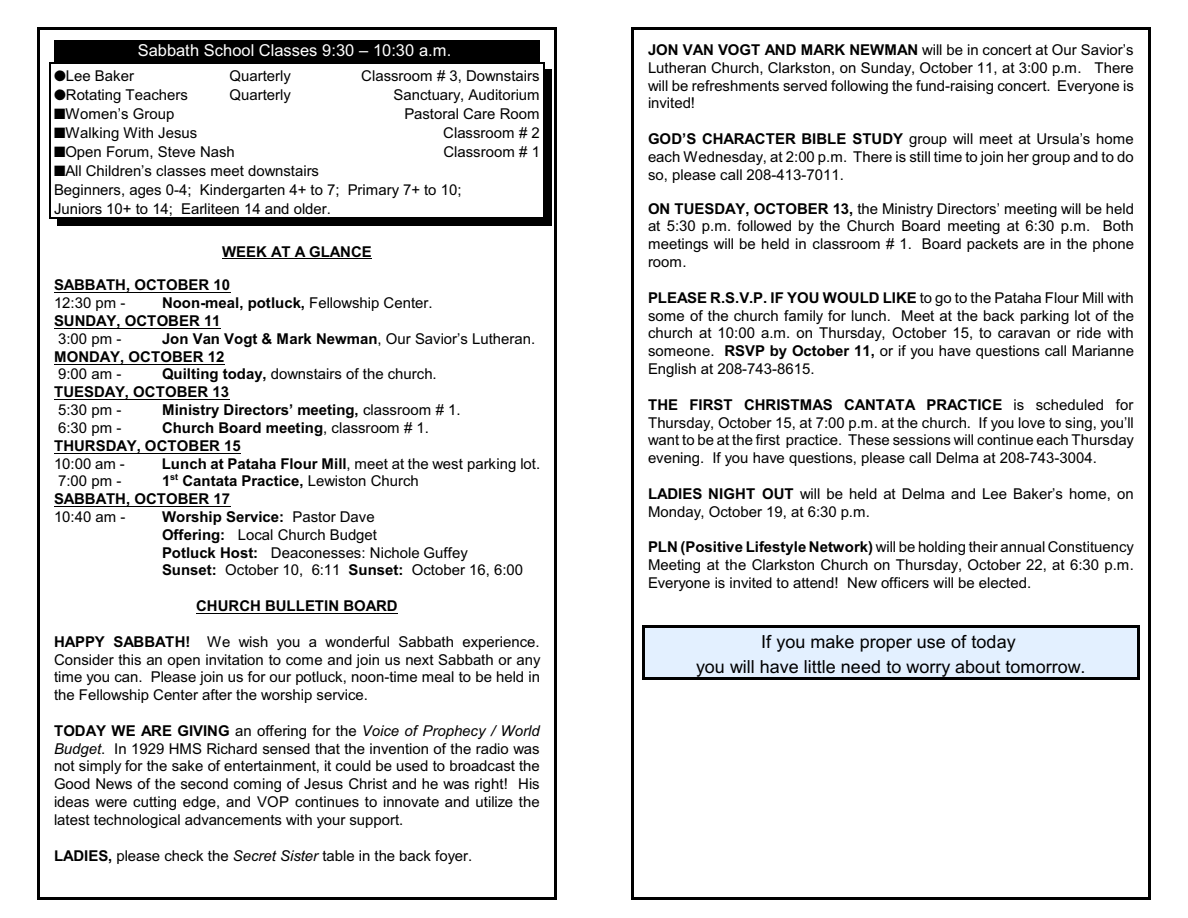
<style>
.page{position:relative;width:1188px;height:918px;background:#fff}
.page>*{position:absolute;margin:0;border:0;box-sizing:border-box;transform-origin:0 0}
.t1{font:18px/24.5px "Arial";color:#000;text-align:center}
.t2{font:16.5px "Arial";color:#fff}
.t3{font:15px/17.9px "Arial";color:#000;text-align:justify}
.t4{font:700 15px/17.9px "Arial";color:#000}
.t5{font:700 9px "Arial";color:#000}
.s1{font-weight:400}
.s2{font-weight:700}
.s3{font-style:italic}
</style>
<div class="page">
<hr style="left:38px;top:27px;width:2px;height:873px;background:#000">
<hr style="left:554px;top:27px;width:2px;height:873px;background:#000">
<hr style="left:38px;top:27px;width:518px;height:3px;background:#000">
<hr style="left:38px;top:897px;width:518px;height:3px;background:#000">
<hr style="left:632px;top:27px;width:2px;height:873px;background:#000">
<hr style="left:1148px;top:27px;width:2px;height:873px;background:#000">
<hr style="left:632px;top:27px;width:518px;height:3px;background:#000">
<hr style="left:632px;top:897px;width:518px;height:3px;background:#000">
<div style="left:54px;top:40px;width:486px;height:22px;background:#000"></div>
<hr style="left:50px;top:62px;width:494px;height:1px;background:#000">
<div style="left:544px;top:70px;width:8px;height:15px;background:#000"></div>
<div style="left:544px;top:85px;width:8px;height:19px;background:#000"></div>
<div style="left:544px;top:104px;width:8px;height:19px;background:#000"></div>
<div style="left:544px;top:123px;width:8px;height:19px;background:#000"></div>
<div style="left:544px;top:142px;width:8px;height:19px;background:#000"></div>
<div style="left:544px;top:161px;width:8px;height:19px;background:#000"></div>
<div style="left:544px;top:180px;width:8px;height:19px;background:#000"></div>
<svg style="left:543px;top:63px;width:1px;height:154px"></svg>
<hr style="left:50px;top:217px;width:494px;height:1px;background:#000">
<div style="left:544px;top:199px;width:8px;height:27px;background:#000"></div>
<div style="left:57px;top:219px;width:495px;height:7px;background:#000"></div>
<hr style="left:222px;top:259px;width:150px;height:1px;background:#000">
<hr style="left:54px;top:292px;width:176px;height:1px;background:#000">
<hr style="left:54px;top:328px;width:167px;height:1px;background:#000">
<hr style="left:54px;top:364px;width:170px;height:1px;background:#000">
<hr style="left:54px;top:399px;width:175px;height:1px;background:#000">
<hr style="left:54px;top:453px;width:187px;height:1px;background:#000">
<hr style="left:54px;top:506px;width:176px;height:1px;background:#000">
<hr style="left:196px;top:613px;width:202px;height:1px;background:#000">
<div style="left:642px;top:625px;width:498px;height:30px;background:#e3f0ff"></div>
<hr style="left:642px;top:625px;width:3px;height:33px;background:#000">
<hr style="left:1137px;top:625px;width:3px;height:33px;background:#000">
<hr style="left:642px;top:625px;width:498px;height:3px;background:#000">
<div style="left:642px;top:656px;width:498px;height:24px;background:#e3f0ff"></div>
<hr style="left:642px;top:653px;width:3px;height:27px;background:#000">
<hr style="left:1137px;top:653px;width:3px;height:27px;background:#000">
<hr style="left:642px;top:677px;width:498px;height:3px;background:#000">
<svg style="left:50px;top:63px;width:15px;height:154px"></svg>
<p class="t2" style="left:138px;top:44px;width:315px">Sabbath School Classes 9:30 – 10:30 a.m.</p>
<p class="t3" style="left:66px;top:68px;width:70px">Lee Baker</p>
<p class="t3" style="left:230px;top:68px;width:63px">Quarterly</p>
<p class="t3" style="left:361px;top:68px;width:180px">Classroom # 3, Downstairs</p>
<p class="t3" style="left:66px;top:87px;width:124px">Rotating Teachers</p>
<p class="t3" style="left:230px;top:87px;width:63px">Quarterly</p>
<p class="t3" style="left:393px;top:87px;width:148px">Sanctuary, Auditorium</p>
<p class="t3" style="left:65px;top:106px;width:110px">Women’s Group</p>
<p class="t3" style="left:404px;top:106px;width:137px">Pastoral Care Room</p>
<p class="t3" style="left:65px;top:125px;width:133px">Walking With Jesus</p>
<p class="t3" style="left:443px;top:125px;width:98px">Classroom # 2</p>
<p class="t3" style="left:65px;top:144px;width:171px">Open Forum, Steve Nash</p>
<p class="t3" style="left:443px;top:144px;width:98px">Classroom # 1</p>
<p class="t3" style="left:54px;top:162px;width:409px;line-height:19px;text-align:left;text-indent:11px">All Children’s classes meet downstairs<br>Beginners, ages 0-4; Kindergarten 4+ to 7; Primary 7+ to 10;<br>Juniors 10+ to 14; Earliteen 14 and older.</p>
<p class="t4" style="left:222px;top:244px;width:151px">WEEK AT A GLANCE</p>
<p class="t4" style="left:54px;top:278px;width:178px">SABBATH, OCTOBER 10</p>
<p class="t3" style="left:54px;top:295px;width:73px">12:30 pm -</p>
<p class="t4" style="left:54px;top:295px;width:380px;text-indent:108px">Noon-meal, potluck, <span class="s1">Fellowship Center.<br></span>SUNDAY, OCTOBER 11</p>
<p class="t3" style="left:58px;top:331px;width:65px">3:00 pm -</p>
<p class="t4" style="left:54px;top:331px;width:483px;text-indent:108px">Jon Van Vogt &amp; Mark Newman<span class="s1">, Our Savior’s Lutheran.<br></span>MONDAY, OCTOBER 12</p>
<p class="t3" style="left:58px;top:367px;width:65px">9:00 am -</p>
<p class="t4" style="left:54px;top:367px;width:384px;text-indent:108px">Quilting today, <span class="s1">downstairs of the church.<br></span>TUESDAY, OCTOBER 13</p>
<p class="t3" style="left:58px;top:402px;width:65px">5:30 pm -</p>
<p class="t4" style="left:162px;top:402px;width:300px">Ministry Directors’ meeting, <span class="s1">classroom # 1.</span></p>
<p class="t3" style="left:58px;top:420px;width:65px">6:30 pm -</p>
<p class="t4" style="left:54px;top:420px;width:377px;text-indent:108px">Church Board meeting<span class="s1">, classroom # 1.<br></span>THURSDAY, OCTOBER 15</p>
<p class="t3" style="left:54px;top:456px;width:72px">10:00 am -</p>
<p class="t3" style="left:162px;top:456px;width:380px"><span class="s2">Lunch at Pataha Flour Mill</span>, meet at the west parking lot.</p>
<p class="t3" style="left:58px;top:474px;width:65px">7:00 pm -</p>
<p class="t4" style="left:162px;top:474px;width:258px">1 Cantata Practice, <span class="s1">Lewiston Church</span></p>
<p class="t5" style="left:170px;top:474px;width:10px">st</p>
<p class="t4" style="left:54px;top:491px;width:178px">SABBATH, OCTOBER 17</p>
<p class="t3" style="left:54px;top:509px;width:73px">10:40 am -</p>
<p class="t3" style="left:162px;top:509px;width:363px;text-align:left"><span class="s2">Worship Service:</span> Pastor Dave<br><span class="s2">Offering:</span> Local Church Budget<br><span class="s2">Potluck Host:</span> Deaconesses: Nichole Guffey <span class="s2">Sunset:</span> October 10, 6:11 <span class="s2">Sunset:</span> October 16, 6:00</p>
<p class="t4" style="left:196px;top:598px;width:203px">CHURCH BULLETIN BOARD</p>
<p class="t3" style="left:54px;top:634px;width:488px"><span class="s2">HAPPY SABBATH!</span> We wish you a wonderful Sabbath experience.<br>Consider this an open invitation to come and join us next Sabbath or any time you can. Please join us for our potluck, noon-time meal to be held in the Fellowship Center after the worship service.</p>
<p class="t3" style="left:54px;top:723px;width:487px"><span class="s2">TODAY WE ARE GIVING</span> an offering for the <span class="s3">Voice of Prophecy / World Budget</span>. In 1929 HMS Richard sensed that the invention of the radio was not simply for the sake of entertainment, it could be used to broadcast the Good News of the second coming of Jesus Christ and he was right! His ideas were cutting edge, and VOP continues to innovate and utilize the latest technological advancements with your support.</p>
<p class="t3" style="left:54px;top:848px;width:420px"><span class="s2">LADIES,</span> please check the <span class="s3">Secret Sister</span> table in the back foyer.</p>
<p class="t3" style="left:648px;top:42px;width:487px"><span class="s2">JON VAN VOGT AND MARK NEWMAN</span> will be in concert at Our Savior’s Lutheran Church, Clarkston, on Sunday, October 11, at 3:00 p.m. There will be refreshments served following the fund-raising concert. Everyone is invited!</p>
<p class="t3" style="left:648px;top:131px;width:487px"><span class="s2">GOD’S CHARACTER BIBLE STUDY</span> group will meet at Ursula’s home each Wednesday, at 2:00 p.m. There is still time to join her group and to do so, please call 208-413-7011.</p>
<p class="t3" style="left:648px;top:201px;width:488px"><span class="s2">ON TUESDAY, OCTOBER 13,</span> the Ministry Directors’ meeting will be held at 5:30 p.m. followed by the Church Board meeting at 6:30 p.m. Both meetings will be held in classroom # 1. Board packets are in the phone room.</p>
<p class="t3" style="left:648px;top:290px;width:488px"><span class="s2">PLEASE R.S.V.P. IF YOU WOULD LIKE</span> to go to the Pataha Flour Mill with some of the church family for lunch. Meet at the back parking lot of the church at 10:00 a.m. on Thursday, October 15, to caravan or ride with someone. <span class="s2">RSVP by October 11,</span> or if you have questions call Marianne English at 208-743-8615.</p>
<p class="t3" style="left:648px;top:397px;width:488px"><span class="s2">THE FIRST CHRISTMAS CANTATA PRACTICE</span> is scheduled for Thursday, October 15, at 7:00 p.m. at the church. If you love to sing, you’ll want to be at the first practice. These sessions will continue each Thursday evening. If you have questions, please call Delma at 208-743-3004.</p>
<p class="t3" style="left:648px;top:486px;width:487px"><span class="s2">LADIES NIGHT OUT</span> will be held at Delma and Lee Baker’s home, on<br>Monday, October 19, at 6:30 p.m.</p>
<p class="t3" style="left:648px;top:539px;width:488px"><span class="s2">PLN (Positive Lifestyle Network)</span> will be holding their annual Constituency Meeting at the Clarkston Church on Thursday, October 22, at 6:30 p.m.<br>Everyone is invited to attend! New officers will be elected.</p>
<p class="t1" style="left:696px;top:631px;width:391px">If you make proper use of today<br>you will have little need to worry about tomorrow.</p>
</div>
